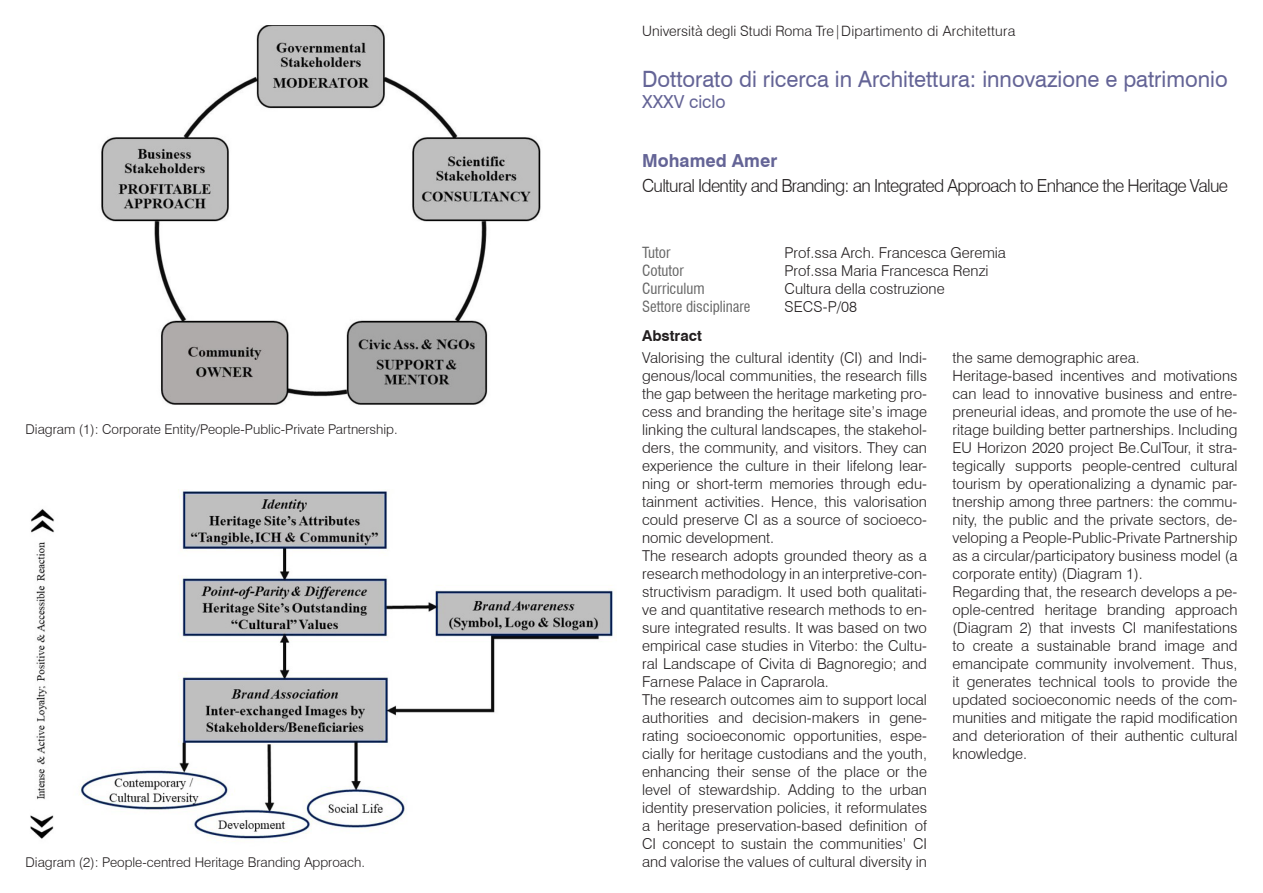
<style>
.page{position:relative;width:1263px;height:893px;background:#fff}
.page>*{position:absolute;margin:0;border:0;box-sizing:border-box;transform-origin:0 0}
.t1{font:22.5px "Swiss 721 BT";color:#646496}
._1_titolo{font:300 18px "Swiss 721 BT";letter-spacing:-.04em;color:#231f20}
.t2{font:700 18px "Swiss 721 BT";color:#646496}
.t3{font:18px "Swiss 721 BT";color:#646496}
.Pa2{font:300 15px/18px "Swiss 721 BT";color:#231f20;text-align:justify}
.Default{font:300 15px "Swiss 721 BT";color:#231f20}
.t4{font:condensed 15px/18px "Swiss 721 BT";color:#666}
.t5{font:700 15px "Swiss 721 BT";color:#231f20}
.t6{font:300 14.25px "Swiss 721 BT";letter-spacing:.015em;color:#231f20}
.t7{font:300 13.5px "Swiss 721 BT";color:#231f20}
</style>
<div class="page">
<img style="left:101px;top:26px;width:440px;height:379px">
<img style="left:30px;top:490px;width:583px;height:352px">
<p class="t7" style="left:26px;top:421px;width:374px">Diagram (1): Corporate Entity/People-Public-Private Partnership.</p>
<p class="t7" style="left:26px;top:854px;width:341px">Diagram (2): People-centred Heritage Branding Approach.</p>
<p class="t6" style="left:642px;top:23px;width:375px">Università degli Studi Roma Tre|Dipartimento di Architettura</p>
<h1 class="t1" style="left:642px;top:66px;width:587px">Dottorato di ricerca in Architettura: innovazione e patrimonio</h1>
<p class="t3" style="left:642px;top:91px;width:85px">XXXV ciclo</p>
<p class="t2" style="left:642px;top:149px;width:137px">Mohamed Amer</p>
<p class="_1_titolo" style="left:642px;top:175px;width:587px">Cultural Identity and Branding: an Integrated Approach to Enhance the Heritage Value</p>
<p class="t4" style="left:642px;top:244px;width:110px">Tutor<br>Cotutor<br>Curriculum<br>Settore disciplinare</p>
<p class="t5" style="left:642px;top:326px;width:61px">Abstract</p>
<p class="Pa2" style="left:784px;top:244px;width:223px">Prof.ssa Arch. Francesca Geremia</p>
<p class="Default" style="left:784px;top:262px;width:206px">Prof.ssa Maria Francesca Renzi</p>
<p class="Default" style="left:784px;top:280px;width:162px">Cultura della costruzione</p>
<p class="Default" style="left:784px;top:298px;width:74px">SECS-P/08</p>
<p class="Pa2" style="left:642px;top:349px;width:286px">Valorising the cultural identity (CI) and Indi&shy;genous/local communities, the research fills the gap between the heritage marketing pro&shy;cess and branding the heritage site’s image linking the cultural landscapes, the stakehol&shy;ders, the community, and visitors. They can experience the culture in their lifelong lear&shy;ning or short-term memories through edu&shy;tainment activities. Hence, this valorisation could preserve CI as a source of socioeco&shy;nomic development.</p>
<p class="Pa2" style="left:642px;top:547px;width:286px">The research adopts grounded theory as a research methodology in an interpretive-con&shy;structivism paradigm. It used both qualitati&shy;ve and quantitative research methods to en&shy;sure integrated results. It was based on two empirical case studies in Viterbo: the Cultu&shy;ral Landscape of Civita di Bagnoregio; and Farnese Palace in Caprarola.</p>
<p class="Pa2" style="left:642px;top:691px;width:286px">The research outcomes aim to support local authorities and decision-makers in gene&shy;rating socioeconomic opportunities, espe&shy;cially for heritage custodians and the youth, enhancing their sense of the place or the level of stewardship. Adding to the urban identity preservation policies, it reformulates a heritage preservation-based definition of CI concept to sustain the communities’ CI and valorise the values of cultural diversity in</p>
<p class="Pa2" style="left:952px;top:349px;width:189px">the same demographic area.</p>
<p class="Pa2" style="left:952px;top:367px;width:286px">Heritage-based incentives and motivations can lead to innovative business and entre&shy;preneurial ideas, and promote the use of he&shy;ritage building better partnerships. Including EU Horizon 2020 project Be.CulTour, it stra&shy;tegically supports people-centred cultural tourism by operationalizing a dynamic par&shy;tnership among three partners: the commu&shy;nity, the public and the private sectors, de&shy;veloping a People-Public-Private Partnership as a circular/participatory business model (a corporate entity) (Diagram 1).</p>
<p class="Pa2" style="left:952px;top:583px;width:286px">Regarding that, the research develops a pe&shy;ople-centred heritage branding approach (Diagram 2) that invests CI manifestations to create a sustainable brand image and emancipate community involvement. Thus, it generates technical tools to provide the updated socioeconomic needs of the com&shy;munities and mitigate the rapid modification and deterioration of their authentic cultural knowledge.</p>
</div>
